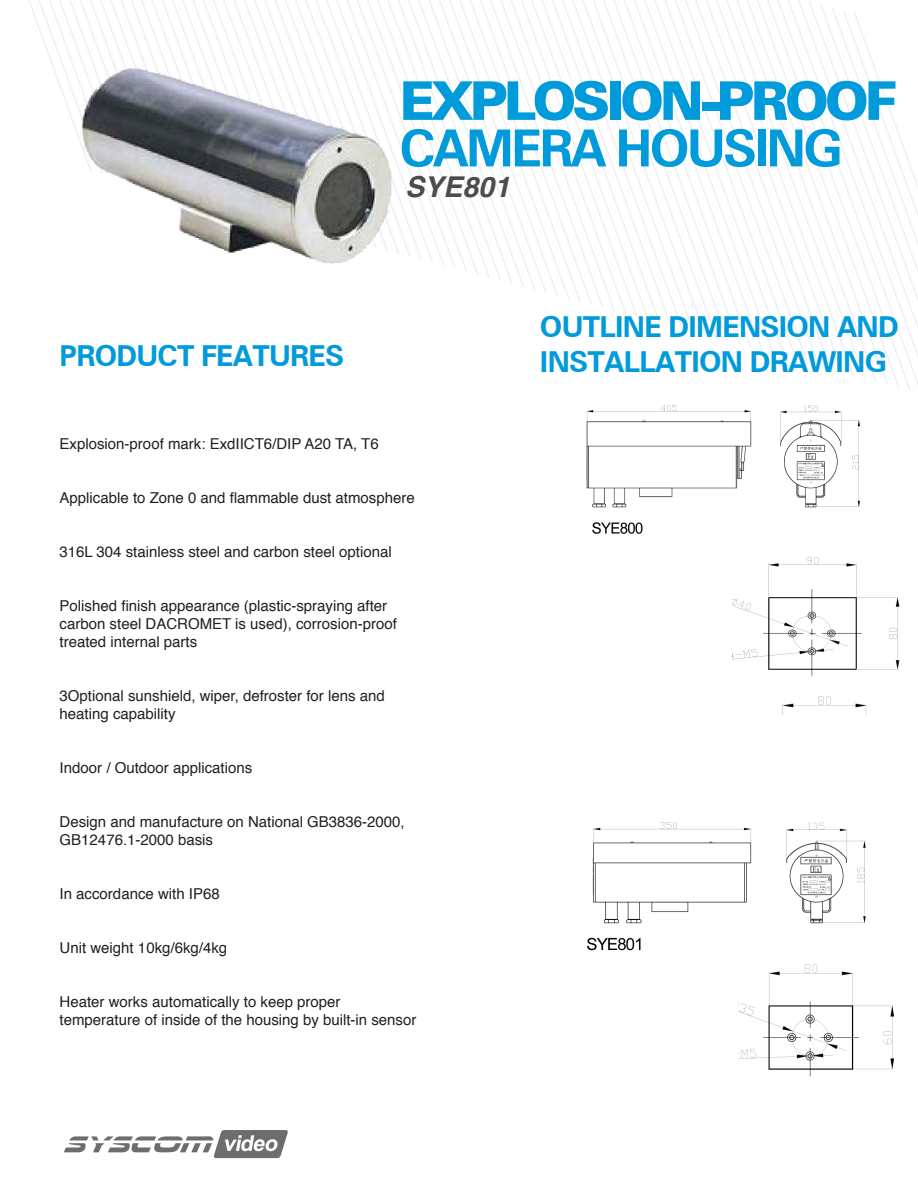
<style>
.page{position:relative;width:918px;height:1188px;background:#fff}
.page>*{position:absolute;margin:0;border:0;box-sizing:border-box;transform-origin:0 0}
.t1{font:900 53.4px "Zurich BT";letter-spacing:-.075em;color:#019ada}
.t2{font:700 51.15px "Zurich BT";letter-spacing:-.05em;color:#019ada}
.t3{font:700 28.95px/34.7px "Zurich BT";letter-spacing:-.025em;color:#019ada}
.t4{font:italic 700 28.65px "Helvetica";color:#4b4c4d}
.t5{font:15px/18px "Helvetica";color:#231f20}
</style>
<div class="page">
<img style="left:28px;top:0;width:890px;height:1159px">
<img style="left:554px;top:395px;width:326px;height:147px">
<img style="left:733px;top:549px;width:185px;height:166px">
<img style="left:553px;top:814px;width:332px;height:139px">
<img style="left:738px;top:959px;width:180px;height:136px">
<img style="left:67px;top:27px;width:355px;height:274px">
<img style="left:407px;top:176px;width:15px;height:22px">
<img style="left:403px;top:81px;width:19px;height:40px">
<img style="left:402px;top:129px;width:20px;height:38px">
<h1 class="t1" style="left:400px;top:68px;width:499px">EXPLOSION-PROOF</h1>
<h2 class="t2" style="left:400px;top:117px;width:445px">CAMERA HOUSING</h2>
<h3 class="t4" style="left:405px;top:163px;width:107px">SYE801</h3>
<h3 class="t3" style="left:60px;top:338px;width:286px">PRODUCT FEATURES</h3>
<p class="t5" style="left:60px;top:435px;width:321px">Explosion-proof mark: ExdIICT6/DIP A20 TA, T6</p>
<p class="t5" style="left:60px;top:489px;width:357px">Applicable to Zone 0 and flammable dust atmosphere</p>
<p class="t5" style="left:60px;top:543px;width:334px">316L 304 stainless steel and carbon steel optional</p>
<p class="t5" style="left:60px;top:597px;width:339px">Polished finish appearance (plastic-spraying after carbon steel DACROMET is used), corrosion-proof treated internal parts</p>
<p class="t5" style="left:60px;top:687px;width:327px">3Optional sunshield, wiper, defroster for lens and heating capability</p>
<p class="t5" style="left:60px;top:759px;width:194px">Indoor / Outdoor applications</p>
<p class="t5" style="left:60px;top:813px;width:347px">Design and manufacture on National GB3836-2000,<br>GB12476.1-2000 basis</p>
<p class="t5" style="left:60px;top:885px;width:162px">In accordance with IP68</p>
<p class="t5" style="left:60px;top:939px;width:169px">Unit weight 10kg/6kg/4kg</p>
<p class="t5" style="left:60px;top:993px;width:358px">Heater works automatically to keep proper temperature of inside of the housing by built-in sensor</p>
<h3 class="t3" style="left:540px;top:309px;width:360px">OUTLINE DIMENSION AND<br>INSTALLATION DRAWING</h3>
</div>
